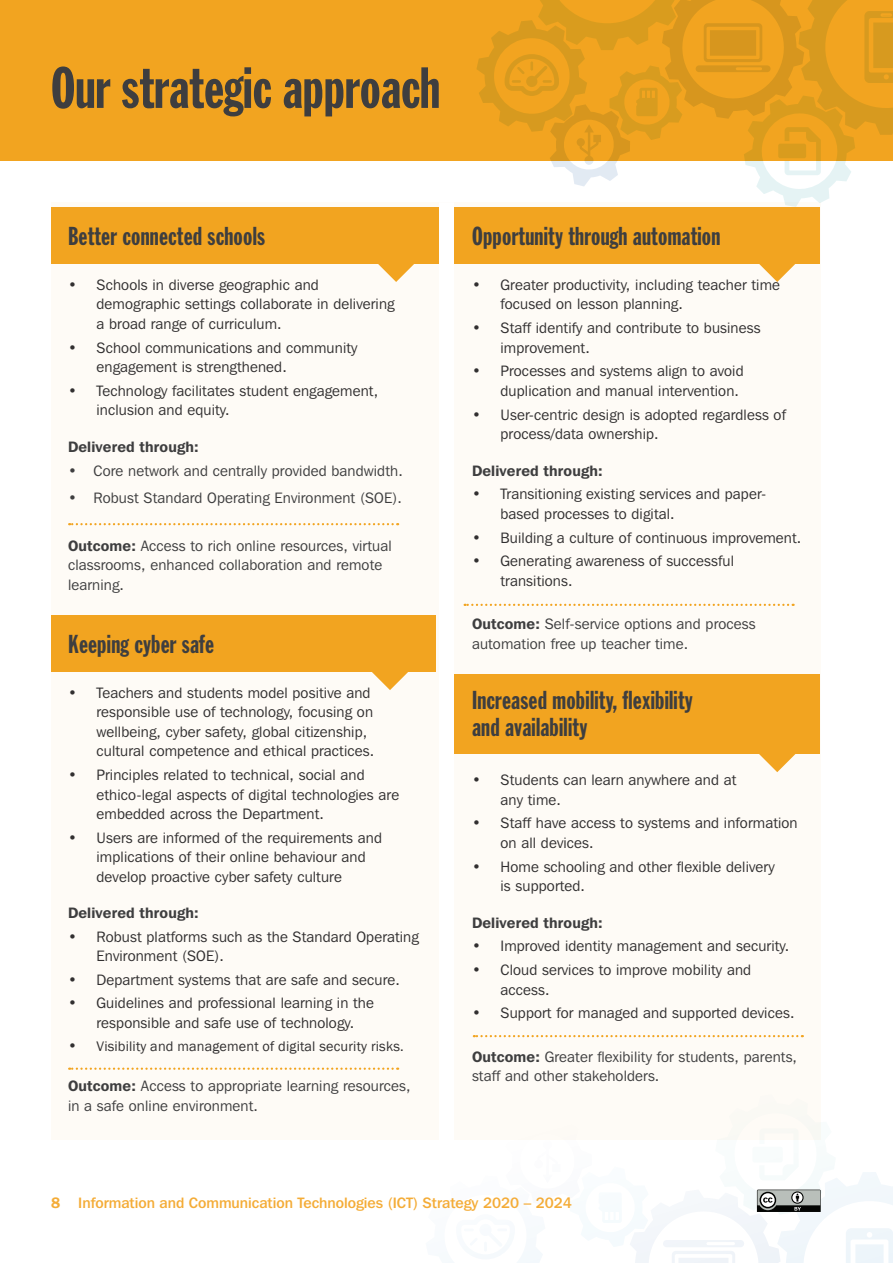
<style>
.page{position:relative;width:893px;height:1263px;background:#fff}
.page>*{position:absolute;margin:0;border:0;box-sizing:border-box;transform-origin:0 0}
.t1{font:57px "Franklin Gothic Extra Cond";color:#3e3e3f}
.t2{font:25.5px/27px "Franklin Gothic Extra Cond";letter-spacing:.01em;color:#3e3e3f}
.t3{font:15px/19.5px "Franklin Gothic IT Cby BT";letter-spacing:.01em;color:#312f30}
.t4{font:15px/19.5px "Franklin Gothic IT Cby BT";letter-spacing:.01em;color:#3e3e3f}
.t5{font:600 15px "Franklin Gothic IT Cby BT";letter-spacing:.01em;color:#3e3e3f}
.t6{font:500 15px "Franklin Gothic IT Cby BT";color:#f4ac37}
.t7{font:14.25px "Franklin Gothic";letter-spacing:.01em;color:#312f30}
.s1{font-weight:600}
.s2{font-family:"Franklin Gothic IT Cby BT";font-size:15px}
</style>
<div class="page">
<div style="left:51px;top:202px;width:770px;height:938px;background:#fefbf6"></div>
<div style="left:0;top:0;width:893px;height:160px;background:#f2a420"></div>
<div style="left:51px;top:615px;width:385px;height:57px;background:#f2a420"></div>
<svg style="left:372px;top:672px;width:36px;height:18px"></svg>
<div style="left:446px;top:207px;width:374px;height:56px;background:#f2a420"></div>
<svg style="left:476px;top:0;width:417px;height:207px"></svg>
<svg style="left:756px;top:263px;width:43px;height:19px"></svg>
<svg style="left:517px;top:1172px;width:376px;height:91px"></svg>
<div style="left:51px;top:207px;width:388px;height:56px;background:#f2a420"></div>
<svg style="left:375px;top:263px;width:43px;height:19px"></svg>
<div style="left:446px;top:674px;width:374px;height:80px;background:#f2a420"></div>
<svg style="left:759px;top:754px;width:37px;height:18px"></svg>
<svg style="left:69px;top:523px;width:329px;height:2px"></svg>
<svg style="left:69px;top:1067px;width:329px;height:3px"></svg>
<svg style="left:465px;top:604px;width:329px;height:2px"></svg>
<div style="left:439px;top:202px;width:15px;height:950px;background:#fff"></div>
<svg style="left:474px;top:1035px;width:329px;height:2px"></svg>
<h1 class="t1" style="left:51px;top:57px;width:391px">Our strategic approach</h1>
<h2 class="t2" style="left:68px;top:222px;width:199px">Better connected schools</h2>
<p class="t3" style="left:97px;top:275px;width:300px;text-indent:-28px">• Schools in diverse geographic and demographic settings collaborate in delivering a broad range of curriculum.</p>
<p class="t3" style="left:97px;top:337px;width:262px;text-indent:-28px">• School communications and community engagement is strengthened.</p>
<p class="t3" style="left:97px;top:381px;width:283px;text-indent:-28px">• Technology facilitates student engagement, inclusion and equity.</p>
<p class="t5" style="left:68px;top:437px;width:132px">Delivered through:</p>
<p class="t4" style="left:68px;top:460px;width:336px">• Core network and centrally provided bandwidth.</p>
<p class="t4" style="left:68px;top:488px;width:335px">• Robust Standard Operating Environment (SOE).</p>
<p class="t4" style="left:68px;top:535px;width:325px"><span class="s1">Outcome:</span> Access to rich online resources, virtual classrooms, enhanced collaboration and remote learning.</p>
<h2 class="t2" style="left:68px;top:630px;width:148px">Keeping cyber safe</h2>
<p class="t3" style="left:97px;top:683px;width:279px;text-indent:-28px">• Teachers and students model positive and responsible use of technology, focusing on wellbeing, cyber safety, global citizenship, cultural competence and ethical practices.</p>
<p class="t3" style="left:97px;top:765px;width:304px;text-indent:-28px">• Principles related to technical, social and ethico-legal aspects of digital technologies are embedded across the Department.</p>
<p class="t3" style="left:97px;top:828px;width:287px;text-indent:-28px">• Users are informed of the requirements and implications of their online behaviour and develop proactive cyber safety culture</p>
<p class="t5" style="left:68px;top:904px;width:132px">Delivered through:</p>
<p class="t3" style="left:97px;top:926px;width:324px;text-indent:-29px">• Robust platforms such as the Standard Operating<br>Environment (SOE).</p>
<p class="t3" style="left:68px;top:970px;width:333px">• Department systems that are safe and secure.</p>
<p class="t3" style="left:68px;top:993px;width:307px;text-align:center">• Guidelines and professional learning in the responsible and safe use of technology.</p>
<p class="t7" style="left:68px;top:1038px;width:337px"><span class="s2">•</span> Visibility and management of digital security risks.</p>
<p class="t4" style="left:68px;top:1076px;width:344px"><span class="s1">Outcome:</span> Access to appropriate learning resources, in a safe online environment.</p>
<h2 class="t2" style="left:472px;top:222px;width:250px">Opportunity through automation</h2>
<p class="t3" style="left:500px;top:275px;width:281px;text-indent:-28px">• Greater productivity, including teacher time focused on lesson planning.</p>
<p class="t3" style="left:500px;top:318px;width:262px;text-indent:-28px">• Staff identify and contribute to business improvement.</p>
<p class="t3" style="left:500px;top:361px;width:245px;text-indent:-28px">• Processes and systems align to avoid duplication and manual intervention.</p>
<p class="t3" style="left:500px;top:404px;width:287px;text-indent:-28px">• User-centric design is adopted regardless of process/data ownership.</p>
<p class="t5" style="left:472px;top:461px;width:132px">Delivered through:</p>
<p class="t3" style="left:500px;top:484px;width:267px;text-indent:-28px">• Transitioning existing services and paper&shy;based processes to digital.</p>
<p class="t3" style="left:472px;top:527px;width:331px">• Building a culture of continuous improvement.</p>
<p class="t3" style="left:500px;top:551px;width:235px;text-indent:-28px">• Generating awareness of successful transitions.</p>
<p class="t4" style="left:472px;top:614px;width:285px"><span class="s1">Outcome:</span> Self-service options and process automation free up teacher time.</p>
<h2 class="t2" style="left:472px;top:686px;width:222px">Increased mobility, flexibility and availability</h2>
<p class="t3" style="left:500px;top:770px;width:237px;text-indent:-28px">• Students can learn anywhere and at any time.</p>
<p class="t3" style="left:500px;top:813px;width:299px;text-indent:-28px">• Staff have access to systems and information on all devices.</p>
<p class="t3" style="left:500px;top:856px;width:276px;text-indent:-28px">• Home schooling and other flexible delivery is supported.</p>
<p class="t5" style="left:472px;top:913px;width:132px">Delivered through:</p>
<p class="t3" style="left:472px;top:936px;width:319px">• Improved identity management and security.</p>
<p class="t3" style="left:500px;top:960px;width:252px;text-indent:-28px">• Cloud services to improve mobility and access.</p>
<p class="t3" style="left:472px;top:1003px;width:324px">• Support for managed and supported devices.</p>
<p class="t4" style="left:472px;top:1046px;width:327px"><span class="s1">Outcome:</span> Greater flexibility for students, parents, staff and other stakeholders.</p>
<p class="t6" style="left:51px;top:1193px;width:522px"><span class="s1">8</span> Information and Communication Technologies (ICT) Strategy 2020 – 2024</p>
</div>
